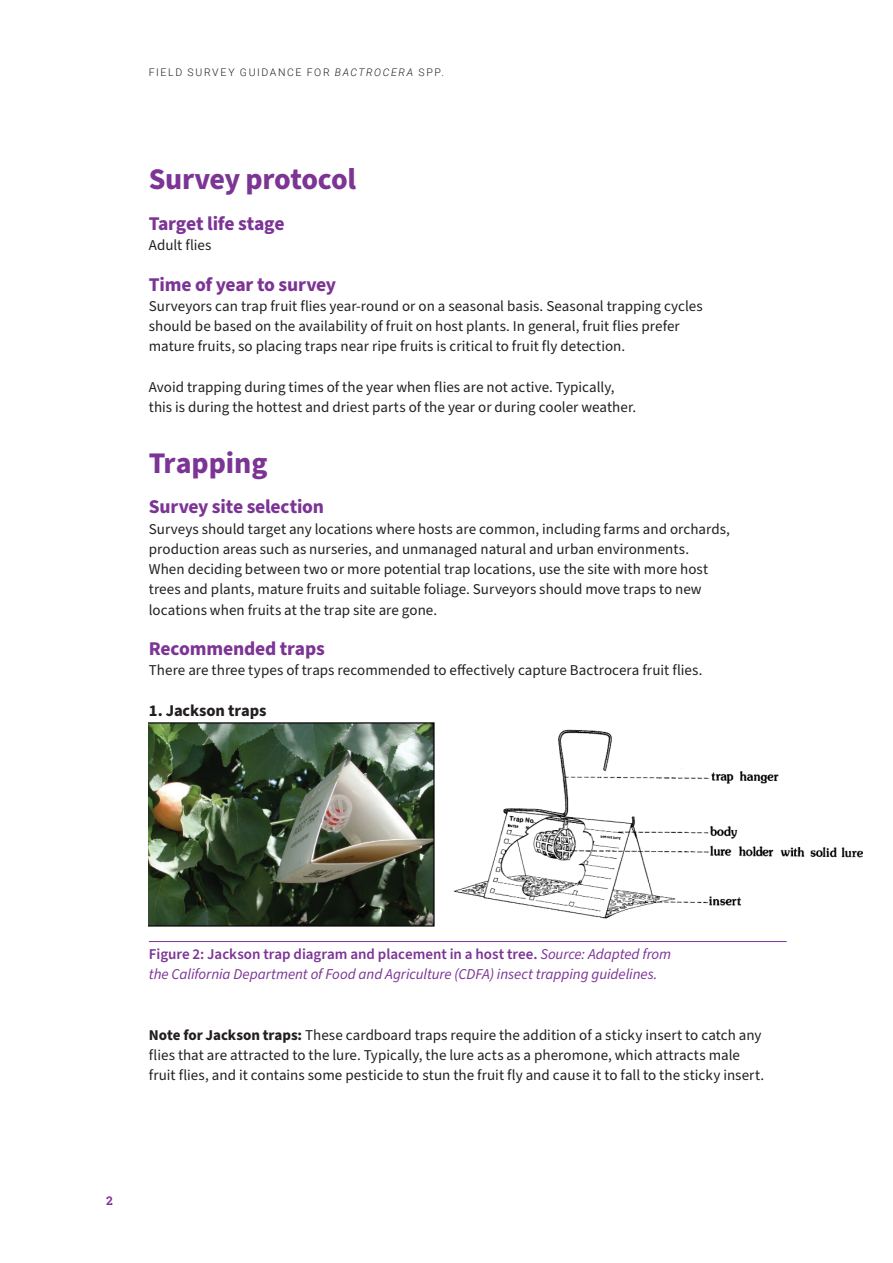
<style>
.page{position:relative;width:893px;height:1263px;background:#fff}
.page>*{position:absolute;margin:0;border:0;box-sizing:border-box;transform-origin:0 0}
.t1{font:700 30px "Source Sans Pro";letter-spacing:-.01em;color:#7c3495}
.t2{font:700 19.5px "Source Sans Pro";letter-spacing:-.01em;color:#7c3495}
.t3{font:700 16.5px "Source Sans Pro";letter-spacing:-.005em;color:#231f20}
.t4{font:15px/20.2px "Source Sans Pro";color:#231f20}
.t5{font:italic 15px/20.2px "Source Sans Pro";letter-spacing:-.005em;color:#7c3495}
.t6{font:700 12px "Roboto Slab";color:#7c3495}
.t7{font:300 10.5px "Roboto";letter-spacing:.15em;color:#231f20}
.s1{font-style:italic}
.s2{font-weight:600;font-style:normal}
.s3{font-weight:700}
</style>
<div class="page">
<hr style="left:149px;top:941px;width:638px;height:1px;background:#7c3495">
<img style="left:453px;top:729px;width:410px;height:190px">
<img style="left:149px;top:722px;width:285px;height:205px">
<p class="t7" style="left:149px;top:65px;width:297px">FIELD SURVEY GUIDANCE FOR <span class="s1">BACTROCERA</span> SPP.</p>
<h1 class="t1" style="left:149px;top:159px;width:209px">Survey protocol</h1>
<h2 class="t2" style="left:149px;top:210px;width:137px">Target life stage</h2>
<p class="t4" style="left:149px;top:235px;width:64px">Adult flies</p>
<h2 class="t2" style="left:149px;top:271px;width:189px">Time of year to survey</h2>
<p class="t4" style="left:149px;top:296px;width:555px">Surveyors can trap fruit flies year-round or on a seasonal basis. Seasonal trapping cycles should be based on the availability of fruit on host plants. In general, fruit flies prefer mature fruits, so placing traps near ripe fruits is critical to fruit fly detection.</p>
<p class="t4" style="left:149px;top:377px;width:487px">Avoid trapping during times of the year when flies are not active. Typically, this is during the hottest and driest parts of the year or during cooler weather.</p>
<h1 class="t1" style="left:149px;top:442px;width:120px">Trapping</h1>
<h2 class="t2" style="left:149px;top:494px;width:177px">Survey site selection</h2>
<p class="t4" style="left:149px;top:519px;width:583px">Surveys should target any locations where hosts are common, including farms and orchards, production areas such as nurseries, and unmanaged natural and urban environments.<br>When deciding between two or more potential trap locations, use the site with more host trees and plants, mature fruits and suitable foliage. Surveyors should move traps to new locations when fruits at the trap site are gone.</p>
<h2 class="t2" style="left:149px;top:635px;width:177px">Recommended traps</h2>
<p class="t4" style="left:149px;top:661px;width:553px">There are three types of traps recommended to effectively capture Bactrocera fruit flies.</p>
<p class="t3" style="left:149px;top:699px;width:119px">1. Jackson traps</p>
<p class="t5" style="left:149px;top:944px;width:524px"><span class="s2">Figure 2: Jackson trap diagram and placement in a host tree.</span> Source: Adapted from the California Department of Food and Agriculture (CDFA) insect trapping guidelines.</p>
<p class="t4" style="left:149px;top:1025px;width:615px"><span class="s3">Note for Jackson traps:</span> These cardboard traps require the addition of a sticky insert to catch any flies that are attracted to the lure. Typically, the lure acts as a pheromone, which attracts male fruit flies, and it contains some pesticide to stun the fruit fly and cause it to fall to the sticky insert.</p>
<p class="t6" style="left:106px;top:1193px;width:8px">2</p>
</div>
